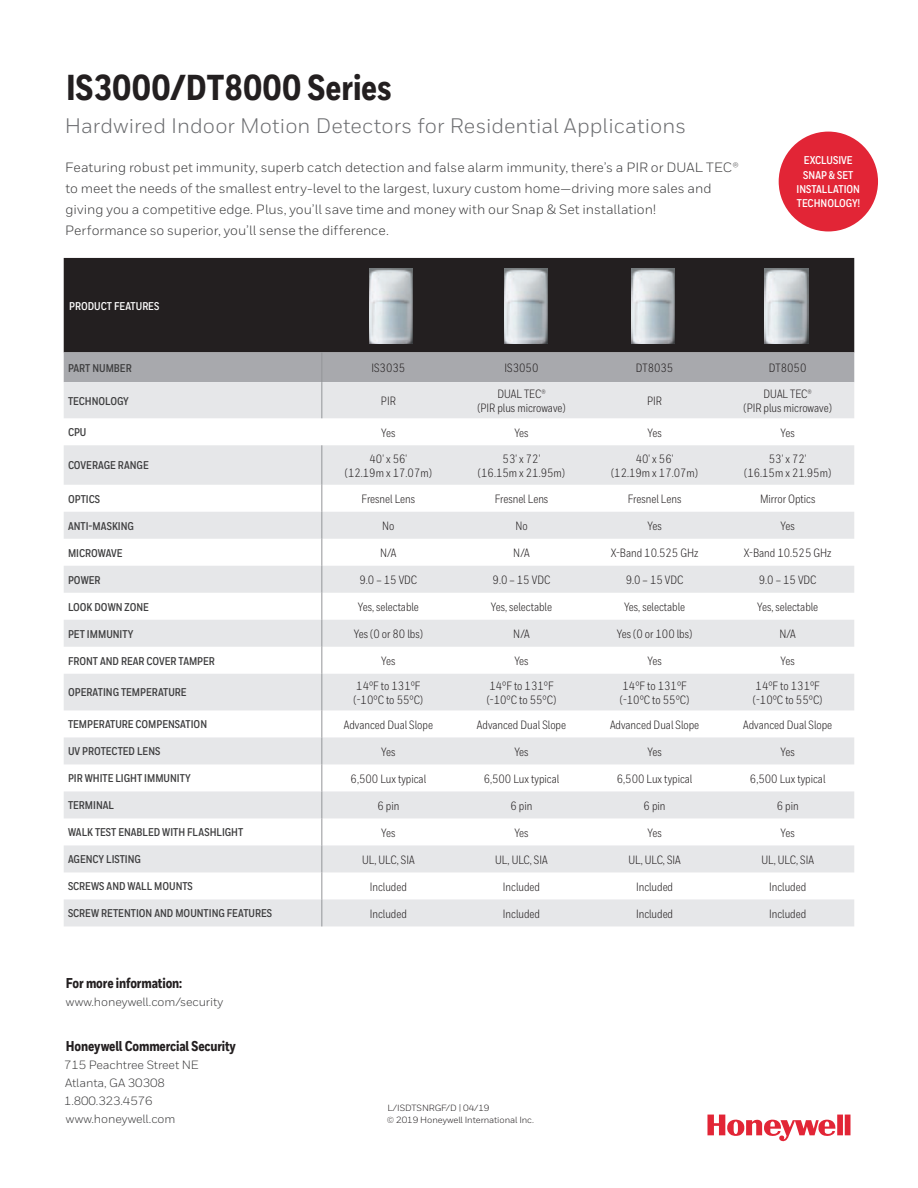
<style>
.page{position:relative;width:918px;height:1188px;background:#fff}
.page>*{position:absolute;margin:0;border:0;box-sizing:border-box;transform-origin:0 0}
.t1{font:800 36px "Honeywell Cond";color:#231f20}
.t2{font:21px "Honeywell Sans";letter-spacing:.005em;color:#6c6d70}
.t3{font:800 14.25px "Honeywell Cond";letter-spacing:-.01em;color:#231f20}
.t4{font:13.5px/21px "Honeywell Sans";color:#3e3e3f}
.t5{font:12px/14.2px "Honeywell Cond";color:#231f20;text-align:center}
.t6{font:12px/18px "Honeywell Sans";letter-spacing:-.01em;color:#3e3e3f}
.t7{font:700 11.25px "Honeywell Cond";color:#3e3e3f}
.t8{font:700 11.25px/14.2px "Honeywell Cond";color:#fff;text-align:center}
.t9{font:9px/12px "Honeywell Sans";letter-spacing:-.01em;color:#231f20}
</style>
<div class="page">
<svg style="left:707px;top:1115px;width:144px;height:26px"></svg>
<div style="left:64px;top:258px;width:790px;height:94px;background:#231f20"></div>
<div style="left:64px;top:352px;width:790px;height:30px;background:#a8a9ad"></div>
<svg style="left:64px;top:382px;width:790px;height:544px;fill:#e6e7e9"></svg>
<hr style="left:321px;top:352px;width:1px;height:30px;background:#939598">
<hr style="left:321px;top:382px;width:1px;height:36px;background:#939598">
<hr style="left:321px;top:445px;width:1px;height:40px;background:#939598">
<svg style="left:321px;top:485px;width:1px;height:189px"></svg>
<hr style="left:321px;top:674px;width:1px;height:36px;background:#939598">
<svg style="left:321px;top:710px;width:1px;height:216px"></svg>
<img style="left:369px;top:269px;width:44px;height:75px">
<img style="left:504px;top:269px;width:44px;height:75px">
<img style="left:632px;top:269px;width:43px;height:75px">
<img style="left:765px;top:269px;width:43px;height:75px">
<div style="left:779px;top:132px;width:99px;height:99px;background:#e22536;border-radius:50%"></div>
<h1 class="t1" style="left:66px;top:66px;width:327px">IS3000/DT8000 Series</h1>
<h2 class="t2" style="left:65px;top:113px;width:623px">Hardwired Indoor Motion Detectors for Residential Applications</h2>
<p class="t4" style="left:65px;top:156px;width:675px">Featuring robust pet immunity, superb catch detection and false alarm immunity, there’s a PIR or DUAL TEC® to meet the needs of the smallest entry-level to the largest, luxury custom home—driving more sales and giving you a competitive edge. Plus, you’ll save time and money with our Snap &amp; Set installation!<br>Performance so superior, you’ll sense the difference.</p>
<p class="t8" style="left:69px;top:299px;width:92px">PRODUCT FEATURES</p>
<p class="t8" style="left:797px;top:154px;width:65px">EXCLUSIVE<br>SNAP &amp; SET<br>INSTALLATION<br>TECHNOLOGY!</p>
<p class="t7" style="left:68px;top:361px;width:65px">PART NUMBER</p>
<p class="t5" style="left:371px;top:361px;width:35px">IS3035</p>
<p class="t5" style="left:505px;top:361px;width:35px">IS3050</p>
<p class="t5" style="left:636px;top:361px;width:39px">DT8035</p>
<p class="t5" style="left:769px;top:361px;width:39px">DT8050</p>
<p class="t7" style="left:68px;top:394px;width:62px">TECHNOLOGY</p>
<p class="t5" style="left:381px;top:394px;width:16px">PIR</p>
<p class="t5" style="left:477px;top:387px;width:90px">DUAL TEC®<br>(PIR plus microwave)</p>
<p class="t5" style="left:647px;top:394px;width:16px">PIR</p>
<p class="t5" style="left:744px;top:387px;width:90px">DUAL TEC®<br>(PIR plus microwave)</p>
<p class="t7" style="left:68px;top:425px;width:20px">CPU</p>
<p class="t5" style="left:381px;top:425px;width:16px">Yes</p>
<p class="t5" style="left:514px;top:425px;width:16px">Yes</p>
<p class="t5" style="left:647px;top:425px;width:16px">Yes</p>
<p class="t5" style="left:781px;top:425px;width:16px">Yes</p>
<p class="t7" style="left:68px;top:459px;width:82px">COVERAGE RANGE</p>
<p class="t5" style="left:345px;top:451px;width:89px">40' x 56'<br>(12.19m x 17.07m)</p>
<p class="t5" style="left:478px;top:451px;width:89px">53' x 72'<br>(16.15m x 21.95m)</p>
<p class="t5" style="left:611px;top:451px;width:89px">40' x 56'<br>(12.19m x 17.07m)</p>
<p class="t5" style="left:744px;top:451px;width:89px">53' x 72'<br>(16.15m x 21.95m)</p>
<p class="t7" style="left:68px;top:492px;width:34px">OPTICS</p>
<p class="t5" style="left:362px;top:492px;width:55px">Fresnel Lens</p>
<p class="t5" style="left:495px;top:492px;width:55px">Fresnel Lens</p>
<p class="t5" style="left:628px;top:492px;width:55px">Fresnel Lens</p>
<p class="t5" style="left:760px;top:492px;width:57px">Mirror Optics</p>
<p class="t7" style="left:68px;top:519px;width:67px">ANTI-MASKING</p>
<p class="t5" style="left:382px;top:519px;width:14px">No</p>
<p class="t5" style="left:515px;top:519px;width:14px">No</p>
<p class="t5" style="left:647px;top:519px;width:16px">Yes</p>
<p class="t5" style="left:781px;top:519px;width:16px">Yes</p>
<p class="t7" style="left:68px;top:546px;width:56px">MICROWAVE</p>
<p class="t5" style="left:380px;top:546px;width:18px">N/A</p>
<p class="t5" style="left:513px;top:546px;width:18px">N/A</p>
<p class="t5" style="left:611px;top:546px;width:89px">X-Band 10.525 GHz</p>
<p class="t5" style="left:744px;top:546px;width:89px">X-Band 10.525 GHz</p>
<p class="t7" style="left:68px;top:573px;width:34px">POWER</p>
<p class="t5" style="left:360px;top:573px;width:59px">9.0 – 15 VDC</p>
<p class="t5" style="left:493px;top:573px;width:59px">9.0 – 15 VDC</p>
<p class="t5" style="left:626px;top:573px;width:59px">9.0 – 15 VDC</p>
<p class="t5" style="left:759px;top:573px;width:59px">9.0 – 15 VDC</p>
<p class="t7" style="left:68px;top:600px;width:82px">LOOK DOWN ZONE</p>
<p class="t5" style="left:358px;top:600px;width:63px">Yes, selectable</p>
<p class="t5" style="left:491px;top:600px;width:63px">Yes, selectable</p>
<p class="t5" style="left:624px;top:600px;width:63px">Yes, selectable</p>
<p class="t5" style="left:757px;top:600px;width:63px">Yes, selectable</p>
<p class="t7" style="left:68px;top:627px;width:67px">PET IMMUNITY</p>
<p class="t5" style="left:354px;top:627px;width:70px">Yes (0 or 80 lbs)</p>
<p class="t5" style="left:513px;top:627px;width:18px">N/A</p>
<p class="t5" style="left:617px;top:627px;width:77px">Yes (0 or 100 lbs)</p>
<p class="t5" style="left:780px;top:627px;width:18px">N/A</p>
<p class="t7" style="left:68px;top:654px;width:148px">FRONT AND REAR COVER TAMPER</p>
<p class="t5" style="left:381px;top:654px;width:16px">Yes</p>
<p class="t5" style="left:514px;top:654px;width:16px">Yes</p>
<p class="t5" style="left:647px;top:654px;width:16px">Yes</p>
<p class="t5" style="left:781px;top:654px;width:16px">Yes</p>
<p class="t7" style="left:68px;top:686px;width:120px">OPERATING TEMPERATURE</p>
<p class="t5" style="left:354px;top:678px;width:71px;text-align:left">14°F to 131°F (-10°C to 55°C)</p>
<p class="t5" style="left:487px;top:678px;width:71px;text-align:left">14°F to 131°F (-10°C to 55°C)</p>
<p class="t5" style="left:620px;top:678px;width:71px;text-align:left">14°F to 131°F (-10°C to 55°C)</p>
<p class="t5" style="left:753px;top:678px;width:71px;text-align:left">14°F to 131°F (-10°C to 55°C)</p>
<p class="t7" style="left:68px;top:718px;width:141px">TEMPERATURE COMPENSATION</p>
<p class="t5" style="left:344px;top:717px;width:91px">Advanced Dual Slope</p>
<p class="t5" style="left:477px;top:717px;width:91px">Advanced Dual Slope</p>
<p class="t5" style="left:610px;top:717px;width:91px">Advanced Dual Slope</p>
<p class="t5" style="left:743px;top:717px;width:91px">Advanced Dual Slope</p>
<p class="t7" style="left:68px;top:745px;width:94px">UV PROTECTED LENS</p>
<p class="t5" style="left:381px;top:744px;width:16px">Yes</p>
<p class="t5" style="left:514px;top:744px;width:16px">Yes</p>
<p class="t5" style="left:647px;top:744px;width:16px">Yes</p>
<p class="t5" style="left:781px;top:744px;width:16px">Yes</p>
<p class="t7" style="left:68px;top:772px;width:124px">PIR WHITE LIGHT IMMUNITY</p>
<p class="t5" style="left:351px;top:771px;width:77px">6,500 Lux typical</p>
<p class="t5" style="left:484px;top:771px;width:77px">6,500 Lux typical</p>
<p class="t5" style="left:617px;top:771px;width:77px">6,500 Lux typical</p>
<p class="t5" style="left:750px;top:771px;width:77px">6,500 Lux typical</p>
<p class="t7" style="left:68px;top:799px;width:47px">TERMINAL</p>
<p class="t5" style="left:377px;top:798px;width:23px">6 pin</p>
<p class="t5" style="left:511px;top:798px;width:23px">6 pin</p>
<p class="t5" style="left:644px;top:798px;width:23px">6 pin</p>
<p class="t5" style="left:777px;top:798px;width:23px">6 pin</p>
<p class="t7" style="left:68px;top:826px;width:177px">WALK TEST ENABLED WITH FLASHLIGHT</p>
<p class="t5" style="left:381px;top:825px;width:16px">Yes</p>
<p class="t5" style="left:514px;top:825px;width:16px">Yes</p>
<p class="t5" style="left:647px;top:825px;width:16px">Yes</p>
<p class="t5" style="left:781px;top:825px;width:16px">Yes</p>
<p class="t7" style="left:68px;top:853px;width:74px">AGENCY LISTING</p>
<p class="t5" style="left:362px;top:852px;width:54px">UL, ULC, SIA</p>
<p class="t5" style="left:495px;top:852px;width:54px">UL, ULC, SIA</p>
<p class="t5" style="left:628px;top:852px;width:54px">UL, ULC, SIA</p>
<p class="t5" style="left:761px;top:852px;width:54px">UL, ULC, SIA</p>
<p class="t7" style="left:68px;top:880px;width:126px">SCREWS AND WALL MOUNTS</p>
<p class="t5" style="left:370px;top:879px;width:39px">Included</p>
<p class="t5" style="left:503px;top:879px;width:39px">Included</p>
<p class="t5" style="left:636px;top:879px;width:39px">Included</p>
<p class="t5" style="left:769px;top:879px;width:39px">Included</p>
<p class="t7" style="left:68px;top:907px;width:206px">SCREW RETENTION AND MOUNTING FEATURES</p>
<p class="t5" style="left:370px;top:906px;width:39px">Included</p>
<p class="t5" style="left:503px;top:906px;width:39px">Included</p>
<p class="t5" style="left:636px;top:906px;width:39px">Included</p>
<p class="t5" style="left:769px;top:906px;width:39px">Included</p>
<p class="t3" style="left:66px;top:974px;width:118px">For more information:</p>
<p class="t6" style="left:66px;top:992px;width:159px">www.honeywell.com/security</p>
<p class="t3" style="left:66px;top:1037px;width:172px">Honeywell Commercial Security</p>
<p class="t6" style="left:64px;top:1055px;width:136px">715 Peachtree Street NE<br>Atlanta, GA 30308<br>1.800.323.4576 www.honeywell.com</p>
<p class="t9" style="left:387px;top:1101px;width:149px">L/ISDTSNRGF/D | 04/19<br>© 2019 Honeywell International Inc.</p>
</div>
